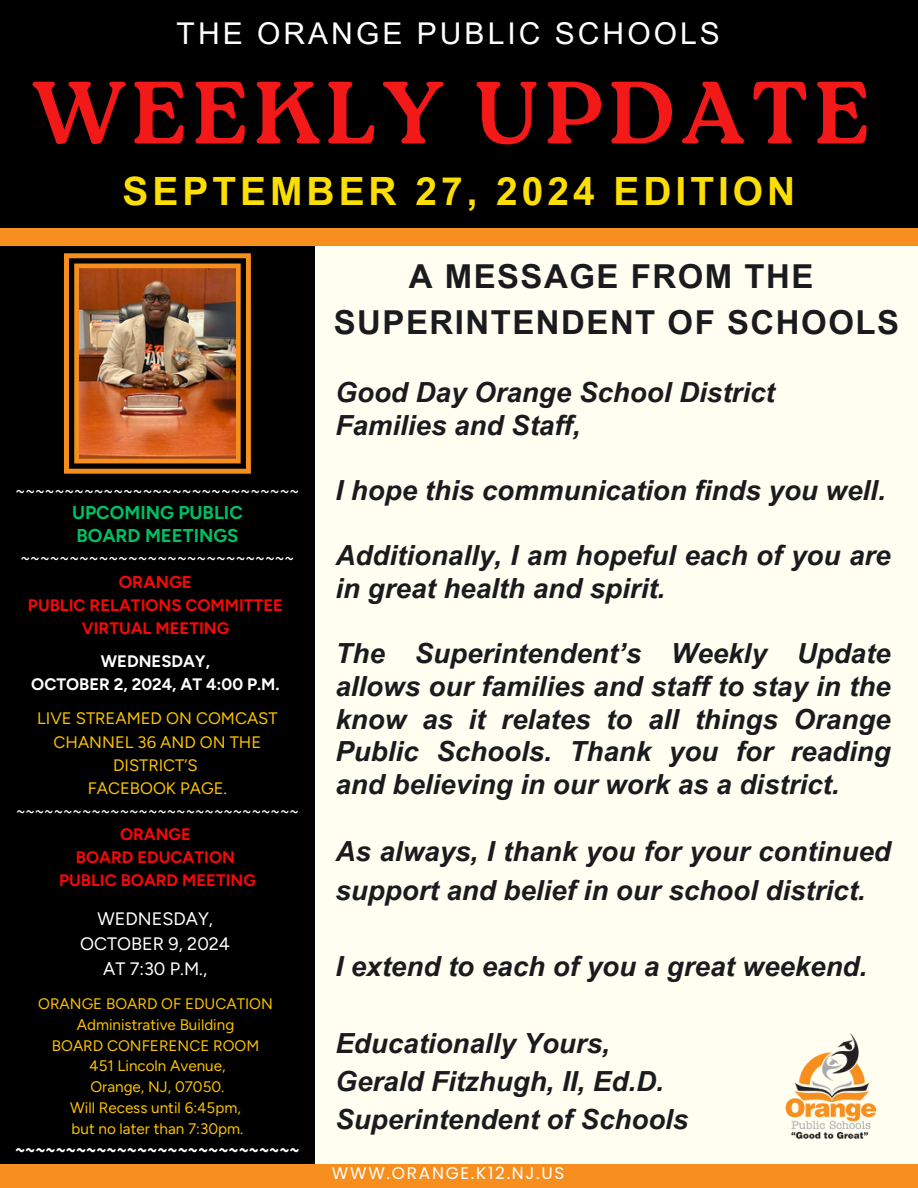
<style>
.page{position:relative;width:918px;height:1188px;background:#fffef0}
.page>*{position:absolute;margin:0;border:0;box-sizing:border-box;transform-origin:0 0}
.t1{font:700 88.35px "Roca One";letter-spacing:.07em;color:#f41919}
.t2{font:700 39px "Arial MT Pro";letter-spacing:.1em;color:#fdde02}
.t3{font:700 33px/46.2px "Arial MT Pro";letter-spacing:.045em;color:#1a1b1e;text-align:center}
.t4{font:30px "Arial MT Pro";letter-spacing:.1em;color:#fff}
.t5{font:italic 700 27.75px/32.7px "Arial MT Pro";color:#1a1b1e}
.t6{font:700 18.6px "Figtree";color:#00bf63}
.t7{font:18px "Figtree";color:#fff}
.t8{font:17.25px "Figtree";color:#fff}
.t9{font:700 17.25px "Figtree";color:#f60808}
.t10{font:16.95px "Poppins";letter-spacing:.1em;color:#fff}
.t11{font:700 16.65px "Figtree";color:#f60808}
.t12{font:16.65px/23.1px "Figtree";color:#fbc200;text-align:center}
.t13{font:700 16.65px/23.1px "Figtree";color:#fff;text-align:center}
.t14{font:16.65px "Figtree";color:#fff}
.t15{font:15.3px "Figtree";color:#fbc200}
.t16{font:700 15.3px "Figtree";color:#fff}
</style>
<div class="page">
<div style="left:0;top:228px;width:315px;height:936px;background:#000"></div>
<div style="left:0;top:1164px;width:918px;height:24px;background:#f78f1e"></div>
<div style="left:0;top:0;width:918px;height:231px;background:#000"></div>
<img style="left:64px;top:253px;width:187px;height:221px">
<img style="left:785px;top:1033px;width:92px;height:106px">
<div style="left:0;top:228px;width:918px;height:17px;background:#f78f1e"></div>
<h5 class="t4" style="left:177px;top:23px;width:545px">THE ORANGE PUBLIC SCHOOLS</h5>
<h5 class="t1" style="left:32px;top:61px;width:839px">WEEKLY UPDATE</h5>
<h5 class="t2" style="left:123px;top:177px;width:674px">SEPTEMBER 27, 2024 EDITION</h5>
<p class="t3" style="left:334px;top:258px;width:567px">A MESSAGE FROM THE<br>SUPERINTENDENT OF SCHOOLS</p>
<p class="t8" style="left:16px;top:481px;width:285px">~~~~~~~~~~~~~~~~~~~~~~~~~~~~~</p>
<p class="t6" style="left:72px;top:502px;width:172px">UPCOMING PUBLIC</p>
<p class="t6" style="left:76px;top:524px;width:164px">BOARD MEETINGS</p>
<p class="t8" style="left:21px;top:548px;width:275px">~~~~~~~~~~~~~~~~~~~~~~~~~~~~</p>
<p class="t9" style="left:119px;top:572px;width:75px">ORANGE</p>
<h6 class="t11" style="left:28px;top:595px;width:256px">PUBLIC RELATIONS COMMITTEE</h6>
<p class="t11" style="left:82px;top:619px;width:149px">VIRTUAL MEETING</p>
<p class="t13" style="left:31px;top:649px;width:250px">WEDNESDAY,<br>OCTOBER 2, 2024, AT 4:00 P.M.</p>
<p class="t12" style="left:37px;top:707px;width:242px">LIVE STREAMED ON COMCAST<br>CHANNEL 36 AND ON THE<br>DISTRICT’S</p>
<p class="t12" style="left:88px;top:776px;width:141px">FACEBOOK PAGE.</p>
<p class="t14" style="left:16px;top:801px;width:284px">~~~~~~~~~~~~~~~~~~~~~~~~~~~~~~</p>
<p class="t11" style="left:120px;top:824px;width:72px">ORANGE</p>
<p class="t11" style="left:76px;top:847px;width:160px">BOARD EDUCATION</p>
<p class="t11" style="left:59px;top:870px;width:198px">PUBLIC BOARD MEETING</p>
<p class="t7" style="left:97px;top:908px;width:117px">WEDNESDAY,</p>
<p class="t7" style="left:80px;top:933px;width:151px">OCTOBER 9, 2024</p>
<p class="t7" style="left:103px;top:958px;width:105px">AT 7:30 P.M.,</p>
<p class="t15" style="left:38px;top:995px;width:236px">ORANGE BOARD OF EDUCATION</p>
<p class="t15" style="left:77px;top:1015px;width:159px">Administrative Building</p>
<p class="t15" style="left:52px;top:1036px;width:209px">BOARD CONFERENCE ROOM</p>
<p class="t15" style="left:89px;top:1057px;width:138px">451 Lincoln Avenue,</p>
<p class="t15" style="left:90px;top:1078px;width:135px">Orange, NJ, 07050.</p>
<p class="t15" style="left:70px;top:1098px;width:172px">Will Recess until 6:45pm,</p>
<p class="t15" style="left:72px;top:1119px;width:173px">but no later than 7:30pm.</p>
<p class="t16" style="left:15px;top:1140px;width:286px">~~~~~~~~~~~~~~~~~~~~~~~~~~~~</p>
<h2 class="t5" style="left:335px;top:380px;width:441px">Good Day Orange School District<br>Families and Staff,</h2>
<p class="t5" style="left:335px;top:478px;width:552px">I hope this communication finds you well.</p>
<h3 class="t5" style="left:335px;top:543px;width:557px">Additionally, I am hopeful each of you are in great health and spirit.</h3>
<h5 class="t5" style="left:335px;top:641px;width:557px;text-align:justify">The Superintendent’s Weekly Update allows our families and staff to stay in the know as it relates to all things Orange Public Schools. Thank you for reading and believing in our work as a district.</h5>
<h5 class="t5" style="left:335px;top:836px;width:557px;line-height:38.2px">As always, I thank you for your continued support and belief in our school district.</h5>
<h5 class="t5" style="left:335px;top:953px;width:533px">I extend to each of you a great weekend.</h5>
<h5 class="t5" style="left:335px;top:1027px;width:354px;line-height:38.2px">Educationally Yours,<br>Gerald Fitzhugh, II, Ed.D.<br>Superintendent of Schools</h5>
<p class="t10" style="left:332px;top:1161px;width:234px">WWW.ORANGE.K12.NJ.US</p>
</div>
